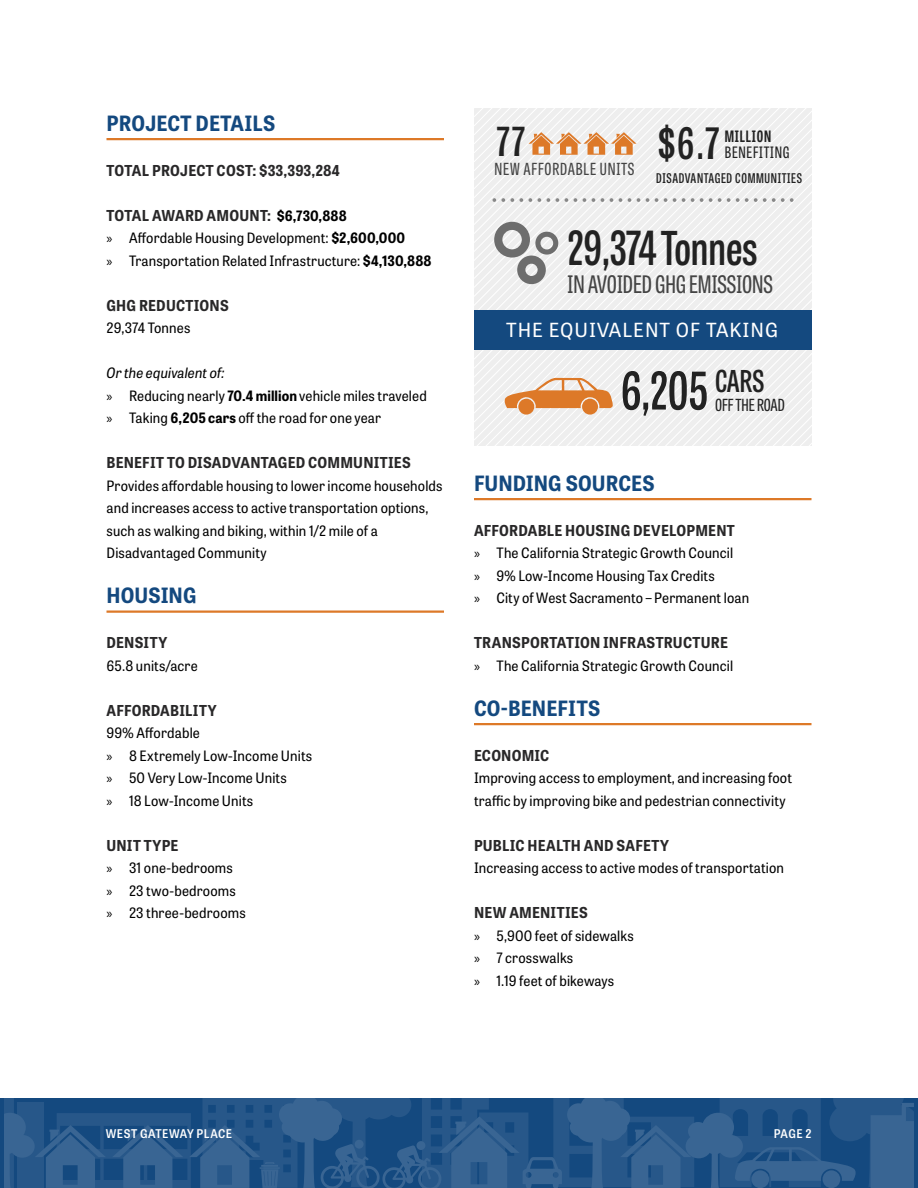
<style>
.page{position:relative;width:918px;height:1188px;background:#fff}
.page>*{position:absolute;margin:0;border:0;box-sizing:border-box;transform-origin:0 0}
.t1{font:600 51.6px "Tablet Gothic Compressed";color:#222}
.t2{font:600 46.8px "Tablet Gothic Compressed";color:#222}
.t3{font:600 43.05px "Tablet Gothic Compressed";color:#222}
.t4{font:600 39.9px "Tablet Gothic Compressed";color:#222}
.t5{font:600 30px "Tablet Gothic Compressed";color:#222}
.t6{font:24px "Tablet Gothic Compressed";color:#444}
._0_-_Header_1_-_Unde{font:700 21px "Tablet Gothic Narrow";letter-spacing:.005em;color:#14497f}
.t7{font:19.35px "Tablet Gothic";letter-spacing:.05em;color:#fff}
.t8{font:16.65px "Tablet Gothic Compressed";letter-spacing:.05em;color:#444}
.t9{font:16.65px "Tablet Gothic Compressed";color:#222}
.t10{font:15.6px/15.6px "Tablet Gothic Compressed";letter-spacing:.05em;color:#222}
._0_-_Header_2{font:700 15px "Tablet Gothic Narrow";letter-spacing:.015em;color:#292829}
._0_-_First_Paragraph{font:14.25px/22.5px "Tablet Gothic Narrow";letter-spacing:.01em;color:#000}
._0_-_First_Paragraph-2{font:italic 14.25px "Tablet Gothic Narrow";letter-spacing:.005em;color:#000}
.t11{font:600 13.35px "Tablet Gothic Compressed";letter-spacing:.05em;color:#222}
._0_-_Indexes{font:600 12px "Tablet Gothic Narrow";letter-spacing:.04em;color:#fff}
.s1{font-size:14.25px;color:#000}
.s2{font-family:"Myriad Pro"}
.s3{font-weight:700}
.s4{font-size:46.5px}
</style>
<div class="page">
<svg style="left:4px;top:1098px;width:910px;height:90px;background:#275789"></svg>
<hr style="left:106px;top:138px;width:338px;height:2px;background:#dd7928">
<hr style="left:106px;top:610px;width:338px;height:3px;background:#dd7928">
<hr style="left:474px;top:498px;width:338px;height:2px;background:#dd7928">
<hr style="left:474px;top:723px;width:338px;height:2px;background:#dd7928">
<svg style="left:474px;top:298px;width:338px;height:9px"></svg>
<svg style="left:474px;top:289px;width:338px;height:9px"></svg>
<svg style="left:474px;top:284px;width:338px;height:5px"></svg>
<div style="left:474px;top:310px;width:338px;height:40px;background:#14497f"></div>
<svg style="left:474px;top:350px;width:338px;height:96px"></svg>
<svg style="left:474px;top:108px;width:338px;height:176px"></svg>
<p class="_0_-_Header_1_-_Unde" style="left:106px;top:108px;width:170px">PROJECT DETAILS</p>
<p class="_0_-_Header_2" style="left:106px;top:160px;width:235px">TOTAL PROJECT COST: $33,393,284</p>
<p class="_0_-_Header_2" style="left:106px;top:205px;width:242px">TOTAL AWARD AMOUNT: <span class="s1">$6,730,888</span></p>
<p class="_0_-_First_Paragraph" style="left:106px;top:226px;width:300px"><span class="s2">»</span> Affordable Housing Development: <span class="s3">$2,600,000</span></p>
<p class="_0_-_First_Paragraph" style="left:106px;top:249px;width:327px"><span class="s2">»</span> Transportation Related Infrastructure: <span class="s3">$4,130,888</span></p>
<p class="_0_-_Header_2" style="left:106px;top:295px;width:124px">GHG REDUCTIONS</p>
<p class="_0_-_First_Paragraph" style="left:106px;top:316px;width:85px">29,374 Tonnes</p>
<p class="_0_-_First_Paragraph-2" style="left:106px;top:362px;width:120px">Or the equivalent of:</p>
<p class="_0_-_First_Paragraph" style="left:106px;top:384px;width:322px"><span class="s2">»</span> Reducing nearly <span class="s3">70.4 million</span> vehicle miles traveled</p>
<p class="_0_-_First_Paragraph" style="left:106px;top:406px;width:276px"><span class="s2">»</span> Taking <span class="s3">6,205 cars</span> off the road for one year</p>
<p class="_0_-_Header_2" style="left:106px;top:452px;width:306px">BENEFIT TO DISADVANTAGED COMMUNITIES</p>
<p class="_0_-_First_Paragraph" style="left:106px;top:474px;width:338px">Provides affordable housing to lower income households and increases access to active transportation options, such as walking and biking, within 1/2 mile of a Disadvantaged Community</p>
<p class="_0_-_Header_1_-_Unde" style="left:106px;top:581px;width:91px">HOUSING</p>
<p class="_0_-_Header_2" style="left:106px;top:632px;width:62px">DENSITY</p>
<p class="_0_-_First_Paragraph" style="left:106px;top:654px;width:93px">65.8 units/acre</p>
<p class="_0_-_Header_2" style="left:106px;top:700px;width:112px">AFFORDABILITY</p>
<p class="_0_-_First_Paragraph" style="left:106px;top:721px;width:95px">99% Affordable</p>
<p class="_0_-_First_Paragraph" style="left:106px;top:744px;width:207px"><span class="s2">»</span> 8 Extremely Low-Income Units</p>
<p class="_0_-_First_Paragraph" style="left:106px;top:766px;width:182px"><span class="s2">»</span> 50 Very Low-Income Units</p>
<p class="_0_-_First_Paragraph" style="left:106px;top:789px;width:148px"><span class="s2">»</span> 18 Low-Income Units</p>
<p class="_0_-_Header_2" style="left:106px;top:835px;width:74px">UNIT TYPE</p>
<p class="_0_-_First_Paragraph" style="left:106px;top:856px;width:128px"><span class="s2">»</span> 31 one-bedrooms</p>
<p class="_0_-_First_Paragraph" style="left:106px;top:879px;width:131px"><span class="s2">»</span> 23 two-bedrooms</p>
<p class="_0_-_First_Paragraph" style="left:106px;top:901px;width:141px"><span class="s2">»</span> 23 three-bedrooms</p>
<p class="t4" style="left:497px;top:115px;width:29px">77</p>
<p class="t3" style="left:658px;top:114px;width:63px">$6.7</p>
<p class="t8" style="left:495px;top:157px;width:141px">NEW AFFORDABLE UNITS</p>
<p class="t10" style="left:725px;top:128px;width:66px"><span class="s3">MILLION<br></span>BENEFITING</p>
<p class="t11" style="left:656px;top:169px;width:147px">DISADVANTAGED COMMUNITIES</p>
<p class="t2" style="left:568px;top:216px;width:191px">29,374<span class="s4">Tonnes</span></p>
<p class="t6" style="left:568px;top:269px;width:207px">IN AVOIDED GHG EMISSIONS</p>
<p class="t7" style="left:506px;top:317px;width:273px">THE EQUIVALENT OF TAKING</p>
<p class="t1" style="left:621px;top:355px;width:89px">6,205</p>
<p class="t5" style="left:715px;top:360px;width:51px">CARS</p>
<p class="t9" style="left:715px;top:393px;width:71px">OFF THE ROAD</p>
<p class="_0_-_Header_1_-_Unde" style="left:474px;top:468px;width:182px">FUNDING SOURCES</p>
<p class="_0_-_Header_2" style="left:474px;top:520px;width:262px">AFFORDABLE HOUSING DEVELOPMENT</p>
<p class="_0_-_First_Paragraph" style="left:474px;top:541px;width:261px"><span class="s2">»</span> The California Strategic Growth Council</p>
<p class="_0_-_First_Paragraph" style="left:474px;top:564px;width:242px"><span class="s2">»</span> 9% Low-Income Housing Tax Credits</p>
<p class="_0_-_First_Paragraph" style="left:474px;top:586px;width:277px"><span class="s2">»</span> City of West Sacramento – Permanent loan</p>
<p class="_0_-_Header_2" style="left:474px;top:632px;width:255px">TRANSPORTATION INFRASTRUCTURE</p>
<p class="_0_-_First_Paragraph" style="left:474px;top:654px;width:261px"><span class="s2">»</span> The California Strategic Growth Council</p>
<p class="_0_-_Header_1_-_Unde" style="left:474px;top:693px;width:128px">CO-BENEFITS</p>
<p class="_0_-_Header_2" style="left:474px;top:745px;width:77px">ECONOMIC</p>
<p class="_0_-_First_Paragraph" style="left:474px;top:766px;width:320px">Improving access to employment, and increasing foot traffic by improving bike and pedestrian connectivity</p>
<p class="_0_-_Header_2" style="left:474px;top:835px;width:197px">PUBLIC HEALTH AND SAFETY</p>
<p class="_0_-_First_Paragraph" style="left:474px;top:856px;width:312px">Increasing access to active modes of transportation</p>
<p class="_0_-_Header_2" style="left:474px;top:902px;width:115px">NEW AMENITIES</p>
<p class="_0_-_First_Paragraph" style="left:474px;top:924px;width:161px"><span class="s2">»</span> 5,900 feet of sidewalks</p>
<p class="_0_-_First_Paragraph" style="left:474px;top:946px;width:101px"><span class="s2">»</span> 7 crosswalks</p>
<p class="_0_-_First_Paragraph" style="left:474px;top:969px;width:142px"><span class="s2">»</span> 1.19 feet of bikeways</p>
<p class="_0_-_Indexes" style="left:106px;top:1125px;width:128px">WEST GATEWAY PLACE</p>
<p class="_0_-_Indexes" style="left:774px;top:1125px;width:39px">PAGE 2</p>
</div>
